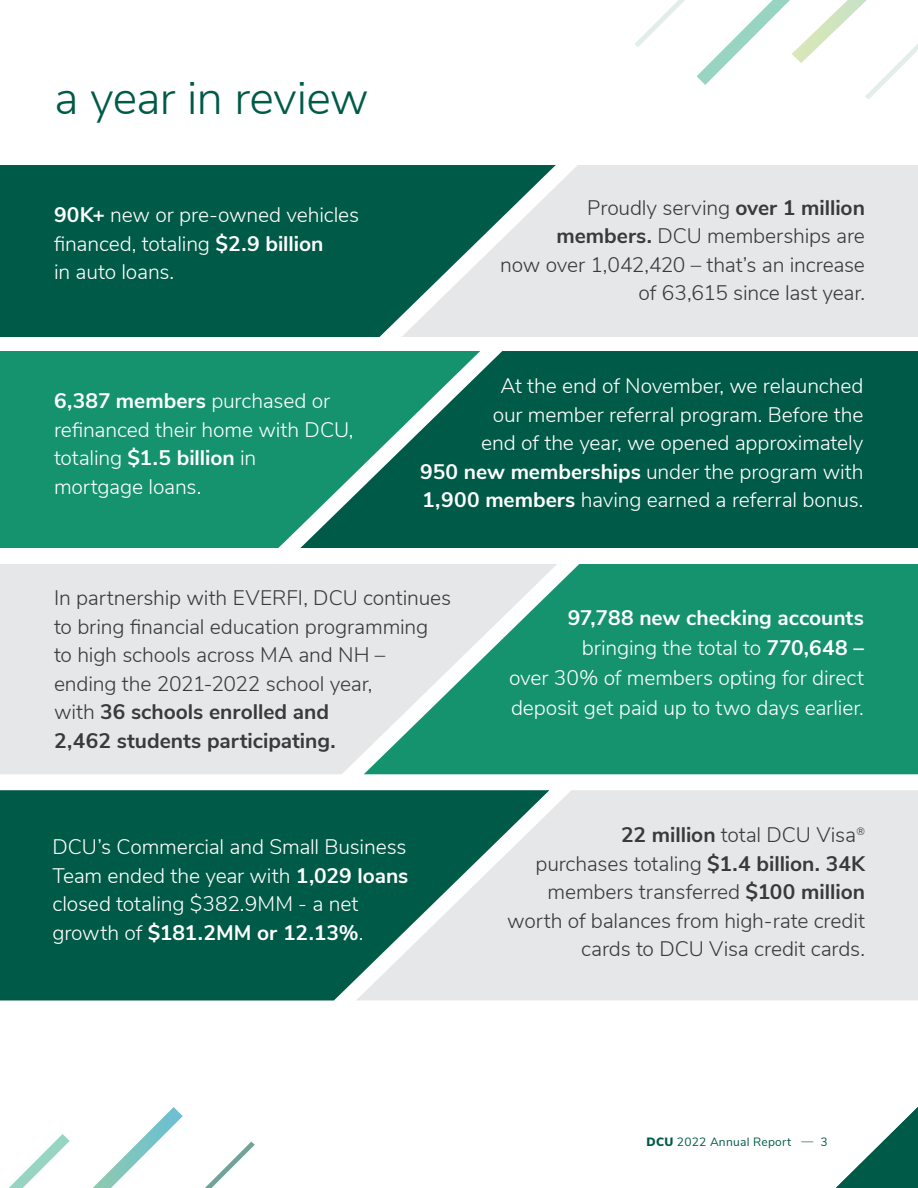
<style>
.page{position:relative;width:918px;height:1188px;background:#fff}
.page>*{position:absolute;margin:0;border:0;box-sizing:border-box;transform-origin:0 0}
.t1{font:300 46.5px "Nunito Sans";letter-spacing:-.015em;color:#005a48}
.t2{font:300 21px/28.5px "Nunito Sans";letter-spacing:-.005em;color:#fff}
.t3{font:300 21px/28.5px "Nunito Sans";letter-spacing:-.01em;color:#3a3a3a;text-align:right}
.t4{font:12px "Nunito Sans";letter-spacing:.02em;color:#005a48}
.s1{font-weight:700}
.s2{font-weight:900}
</style>
<div class="page">
<div style="left:0;top:165px;width:362px;height:172px;background:#005a48"></div>
<svg style="left:362px;top:165px;width:556px;height:172px;background:#bbcdcb"></svg>
<div style="left:0;top:790px;width:356px;height:210px;background:#005a48"></div>
<svg style="left:356px;top:790px;width:562px;height:210px;background:#c3d2d0"></svg>
<svg style="left:836px;top:1107px;width:82px;height:81px"></svg>
<div style="left:0;top:351px;width:287px;height:197px;background:#14936e"></div>
<svg style="left:287px;top:351px;width:631px;height:197px;background:#0b6853"></svg>
<div style="left:0;top:564px;width:364px;height:210px;background:#e6e7e9"></div>
<svg style="left:364px;top:564px;width:554px;height:210px;background:#3da486"></svg>
<svg style="left:9px;top:1107px;width:246px;height:81px"></svg>
<svg style="left:635px;top:0;width:50px;height:47px"></svg>
<svg style="left:697px;top:0;width:221px;height:99px"></svg>
<h1 class="t1" style="left:54px;top:64px;width:316px">a year in review</h1>
<p class="t2" style="left:54px;top:199px;width:307px"><span class="s1">90K+</span> new or pre-owned vehicles financed, totaling <span class="s1">$2.9 billion<br></span>in auto loans.</p>
<p class="t2" style="left:54px;top:385px;width:301px"><span class="s1">6,387 members</span> purchased or refinanced their home with DCU, totaling <span class="s1">$1.5 billion</span> in<br>mortgage loans.</p>
<p class="t3" style="left:500px;top:192px;width:366px">Proudly serving <span class="s1">over 1 million members.</span> DCU memberships are<br>now over 1,042,420 – that’s an increase of 63,615 since last year.</p>
<p class="t2" style="left:420px;top:370px;width:445px;text-align:right">At the end of November, we relaunched<br>our member referral program. Before the<br>end of the year, we opened approximately<br><span class="s1">950 new memberships</span> under the program with <span class="s1">1,900 members</span> having earned a referral bonus.</p>
<p class="t3" style="left:54px;top:583px;width:399px;text-align:left">In partnership with EVERFI, DCU continues to bring financial education programming to high schools across MA and NH – ending the 2021-2022 school year,<br>with <span class="s1">36 schools enrolled and<br>2,462 students participating.</span></p>
<p class="t2" style="left:53px;top:832px;width:357px">DCU’s Commercial and Small Business Team ended the year with <span class="s1">1,029 loans </span>closed totaling $382.9MM - a net growth of <span class="s1">$181.2MM or 12.13%</span>.</p>
<p class="t2" style="left:509px;top:602px;width:356px;line-height:30px;text-align:right"><span class="s1">97,788 new checking accounts </span>bringing the total to <span class="s1">770,648 –<br></span>over 30% of members opting for direct deposit get paid up to two days earlier.</p>
<p class="t3" style="left:507px;top:820px;width:359px"><span class="s1">22 million</span> total DCU Visa<sup>®<br></sup>purchases totaling <span class="s1">$1.4 billion. 34K </span>members transferred <span class="s1">$100 million </span>worth of balances from high-rate credit cards to DCU Visa credit cards.</p>
<p class="t4" style="left:647px;top:1133px;width:183px"><span class="s2">DCU</span> 2022 Annual Report — 3</p>
</div>
